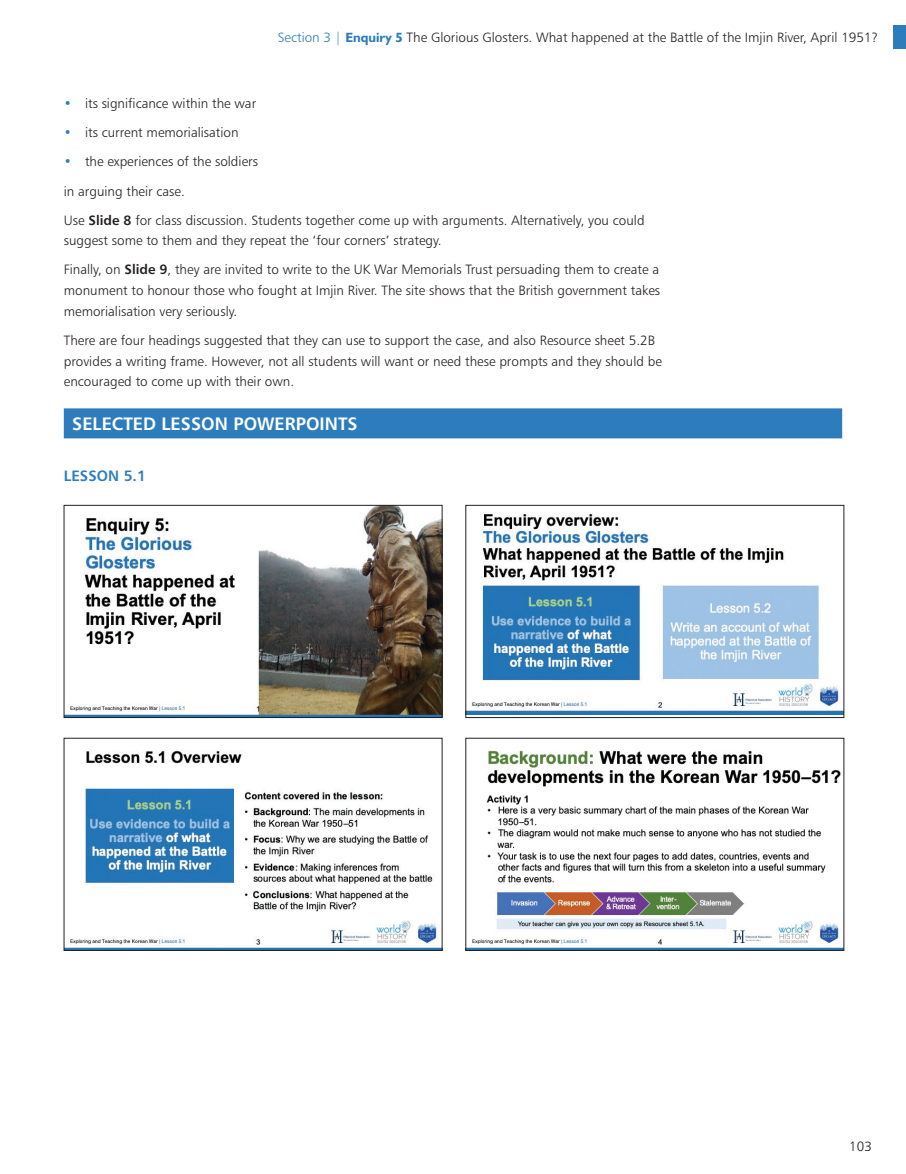
<style>
.page{position:relative;width:906px;height:1174px;background:#fff}
.page>*{position:absolute;margin:0;border:0;box-sizing:border-box;transform-origin:0 0}
.Boxed_heading{font:18px "Humanist 777 BT Bold B";color:#fff}
._10pt_blue_sub{font:15px "Humanist 777 BT Bold B";color:#2d7dbd}
.Text{font:13.5px/20.7px "Humanist 777 BT Light B";color:#231f20}
.s1{color:#2d7dbd}
.s2{font-family:"Humanist 521 BT";font-weight:700;color:#2d7dbd}
.s3{font-family:"Humanist 777 BT Bold B"}
</style>
<div class="page">
<div style="left:893px;top:26px;width:13px;height:23px;background:#2d7dbd"></div>
<div style="left:64px;top:408px;width:778px;height:30px;background:#2d7dbd"></div>
<img style="left:66px;top:507px;width:374px;height:209px">
<div style="left:64px;top:505px;width:378px;height:213px;border:1px solid #231f20"></div>
<img style="left:467px;top:514px;width:375px;height:200px">
<div style="left:465px;top:505px;width:379px;height:213px;border:1px solid #231f20"></div>
<img style="left:66px;top:751px;width:374px;height:197px">
<div style="left:64px;top:738px;width:378px;height:212px;border:1px solid #231f20"></div>
<img style="left:467px;top:750px;width:375px;height:198px">
<div style="left:465px;top:738px;width:379px;height:212px;border:1px solid #231f20"></div>
<p class="Text" style="left:278px;top:27px;width:602px"><span class="s1">Section 3 |</span> <span class="s2">Enquiry 5</span> The Glorious Glosters. What happened at the Battle of the Imjin River, April 1951?</p>
<p class="Text" style="left:64px;top:93px;width:194px"><span class="s1">•</span> its significance within the war</p>
<p class="Text" style="left:64px;top:122px;width:176px"><span class="s1">•</span> its current memorialisation</p>
<p class="Text" style="left:64px;top:151px;width:196px"><span class="s1">•</span> the experiences of the soldiers</p>
<p class="Text" style="left:64px;top:180px;width:122px">in arguing their case.</p>
<p class="Text" style="left:64px;top:209px;width:582px">Use <span class="s3">Slide 8</span> for class discussion. Students together come up with arguments. Alternatively, you could suggest some to them and they repeat the ‘four corners’ strategy.</p>
<p class="Text" style="left:64px;top:259px;width:598px;text-align:justify">Finally, on <span class="s3">Slide 9</span>, they are invited to write to the UK War Memorials Trust persuading them to create a monument to honour those who fought at Imjin River. The site shows that the British government takes memorialisation very seriously.</p>
<p class="Text" style="left:64px;top:330px;width:599px">There are four headings suggested that they can use to support the case, and also Resource sheet 5.2B provides a writing frame. However, not all students will want or need these prompts and they should be encouraged to come up with their own.</p>
<p class="Boxed_heading" style="left:72px;top:412px;width:287px">SELECTED LESSON POWERPOINTS</p>
<p class="_10pt_blue_sub" style="left:64px;top:466px;width:84px">LESSON 5.1</p>
<p class="Text" style="left:849px;top:1136px;width:24px">103</p>
</div>
